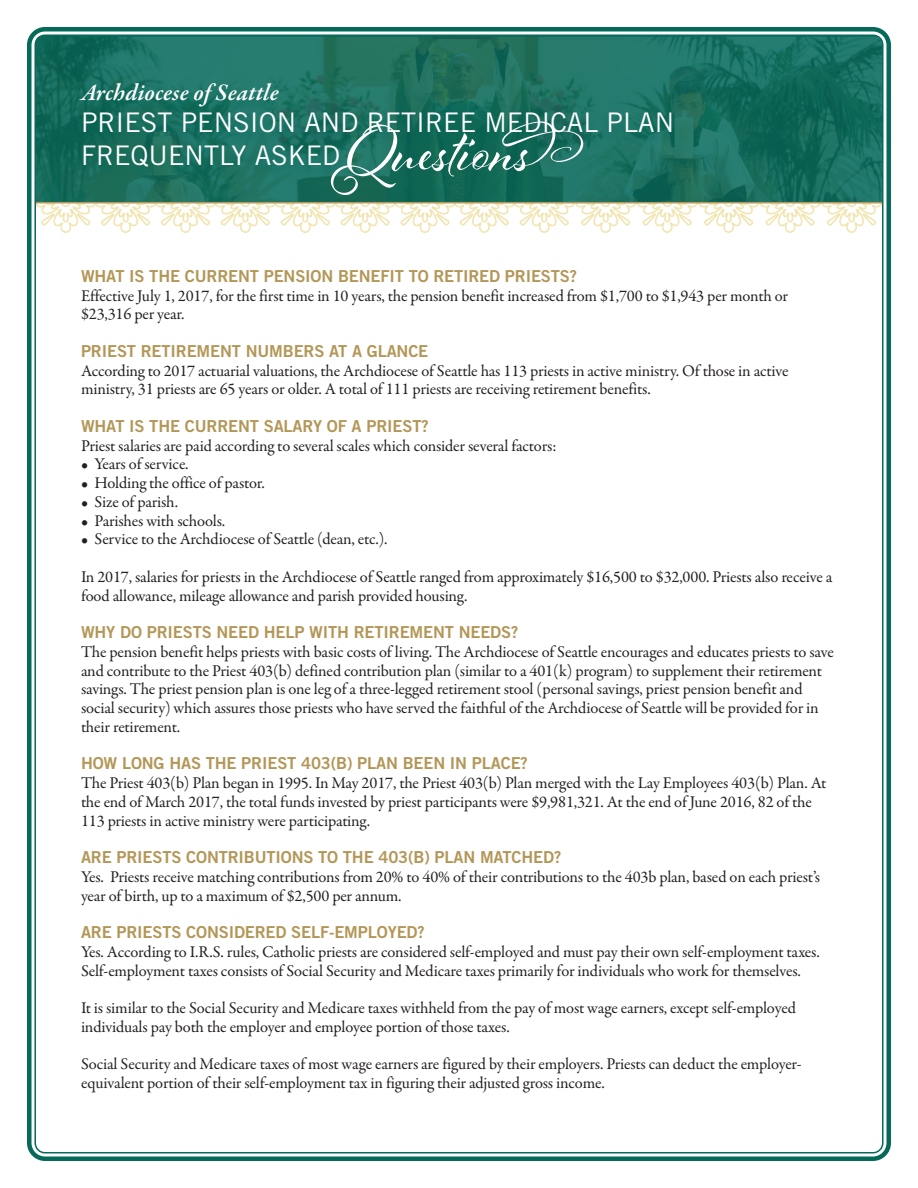
<style>
.page{position:relative;width:918px;height:1188px;background:#fff}
.page>*{position:absolute;margin:0;border:0;box-sizing:border-box;transform-origin:0 0}
.t1{font:69px "Al Fresco";color:#fff}
.t2{font:27px/32.4px "Trade Gothic LT Std";color:#fff}
.t3{font:italic 600 24px "Garamond Premr Pro";color:#fff}
.t4{font:16.5px/18.8px "Garamond Premr Pro";letter-spacing:-.01em;color:#231f20}
.t5{font:16.5px "Trade Gothic LT Std Bd 2";letter-spacing:-.01em;color:#b39758}
</style>
<div class="page">
<svg style="left:37px;top:204px;width:844px;height:29px"></svg>
<div style="left:27px;top:27px;width:864px;height:1134px;border:4px solid #066a5b;border-radius:16px"></div>
<svg style="left:34px;top:35px;width:850px;height:169px;background:#4e8c78"></svg>
<img style="left:36px;top:37px;width:846px;height:165px">
<div style="left:71px;top:82px;width:607px;height:99px;background:#066a5b;opacity:.75"></div>
<hr style="left:36px;top:202px;width:846px;height:1px;background:#b39758">
<h3 class="t3" style="left:81px;top:78px;width:199px">Archdiocese of Seattle</h3>
<h2 class="t2" style="left:81px;top:106px;width:595px">PRIEST PENSION AND RETIREE MEDICAL PLAN<br>FREQUENTLY ASKED</h2>
<h1 class="t1" style="left:331px;top:105px;width:270px">Questions</h1>
<p class="t5" style="left:81px;top:266px;width:498px">WHAT IS THE CURRENT PENSION BENEFIT TO RETIRED PRIESTS?</p>
<p class="t4" style="left:81px;top:287px;width:709px">Effective July 1, 2017, for the first time in 10 years, the pension benefit increased from $1,700 to $1,943 per month or $23,316 per year.</p>
<p class="t5" style="left:81px;top:341px;width:349px">PRIEST RETIREMENT NUMBERS AT A GLANCE</p>
<p class="t4" style="left:81px;top:362px;width:709px">According to 2017 actuarial valuations, the Archdiocese of Seattle has 113 priests in active ministry. Of those in active ministry, 31 priests are 65 years or older. A total of 111 priests are receiving retirement benefits.</p>
<p class="t5" style="left:81px;top:416px;width:349px">WHAT IS THE CURRENT SALARY OF A PRIEST?</p>
<p class="t4" style="left:81px;top:437px;width:477px">Priest salaries are paid according to several scales which consider several factors:</p>
<p class="t4" style="left:81px;top:455px;width:109px">• Years of service.</p>
<p class="t4" style="left:81px;top:474px;width:185px">• Holding the office of pastor.</p>
<p class="t4" style="left:81px;top:493px;width:99px">• Size of parish.</p>
<p class="t4" style="left:81px;top:511px;width:146px">• Parishes with schools.</p>
<p class="t4" style="left:81px;top:530px;width:308px">• Service to the Archdiocese of Seattle (dean, etc.).</p>
<p class="t4" style="left:81px;top:568px;width:753px">In 2017, salaries for priests in the Archdiocese of Seattle ranged from approximately $16,500 to $32,000. Priests also receive a food allowance, mileage allowance and parish provided housing.</p>
<p class="t5" style="left:81px;top:622px;width:439px">WHY DO PRIESTS NEED HELP WITH RETIREMENT NEEDS?</p>
<p class="t4" style="left:81px;top:643px;width:755px">The pension benefit helps priests with basic costs of living. The Archdiocese of Seattle encourages and educates priests to save and contribute to the Priest 403(b) defined contribution plan (similar to a 401(k) program) to supplement their retirement savings. The priest pension plan is one leg of a three-legged retirement stool (personal savings, priest pension benefit and social security) which assures those priests who have served the faithful of the Archdiocese of Seattle will be provided for in their retirement.</p>
<p class="t5" style="left:81px;top:753px;width:448px">HOW LONG HAS THE PRIEST 403(B) PLAN BEEN IN PLACE?</p>
<p class="t4" style="left:81px;top:774px;width:747px">The Priest 403(b) Plan began in 1995. In May 2017, the Priest 403(b) Plan merged with the Lay Employees 403(b) Plan. At the end of March 2017, the total funds invested by priest participants were $9,981,321. At the end of June 2016, 82 of the<br>113 priests in active ministry were participating.</p>
<p class="t5" style="left:81px;top:847px;width:482px">ARE PRIESTS CONTRIBUTIONS TO THE 403(B) PLAN MATCHED?</p>
<p class="t4" style="left:81px;top:868px;width:741px">Yes. Priests receive matching contributions from 20% to 40% of their contributions to the 403b plan, based on each priest’s year of birth, up to a maximum of $2,500 per annum.</p>
<p class="t5" style="left:81px;top:922px;width:345px">ARE PRIESTS CONSIDERED SELF-EMPLOYED?</p>
<p class="t4" style="left:81px;top:943px;width:740px">Yes. According to I.R.S. rules, Catholic priests are considered self-employed and must pay their own self-employment taxes.<br>Self-employment taxes consists of Social Security and Medicare taxes primarily for individuals who work for themselves.</p>
<p class="t4" style="left:81px;top:999px;width:717px">It is similar to the Social Security and Medicare taxes withheld from the pay of most wage earners, except self-employed individuals pay both the employer and employee portion of those taxes.</p>
<p class="t4" style="left:81px;top:1055px;width:722px">Social Security and Medicare taxes of most wage earners are figured by their employers. Priests can deduct the employer&shy;equivalent portion of their self-employment tax in figuring their adjusted gross income.</p>
</div>
